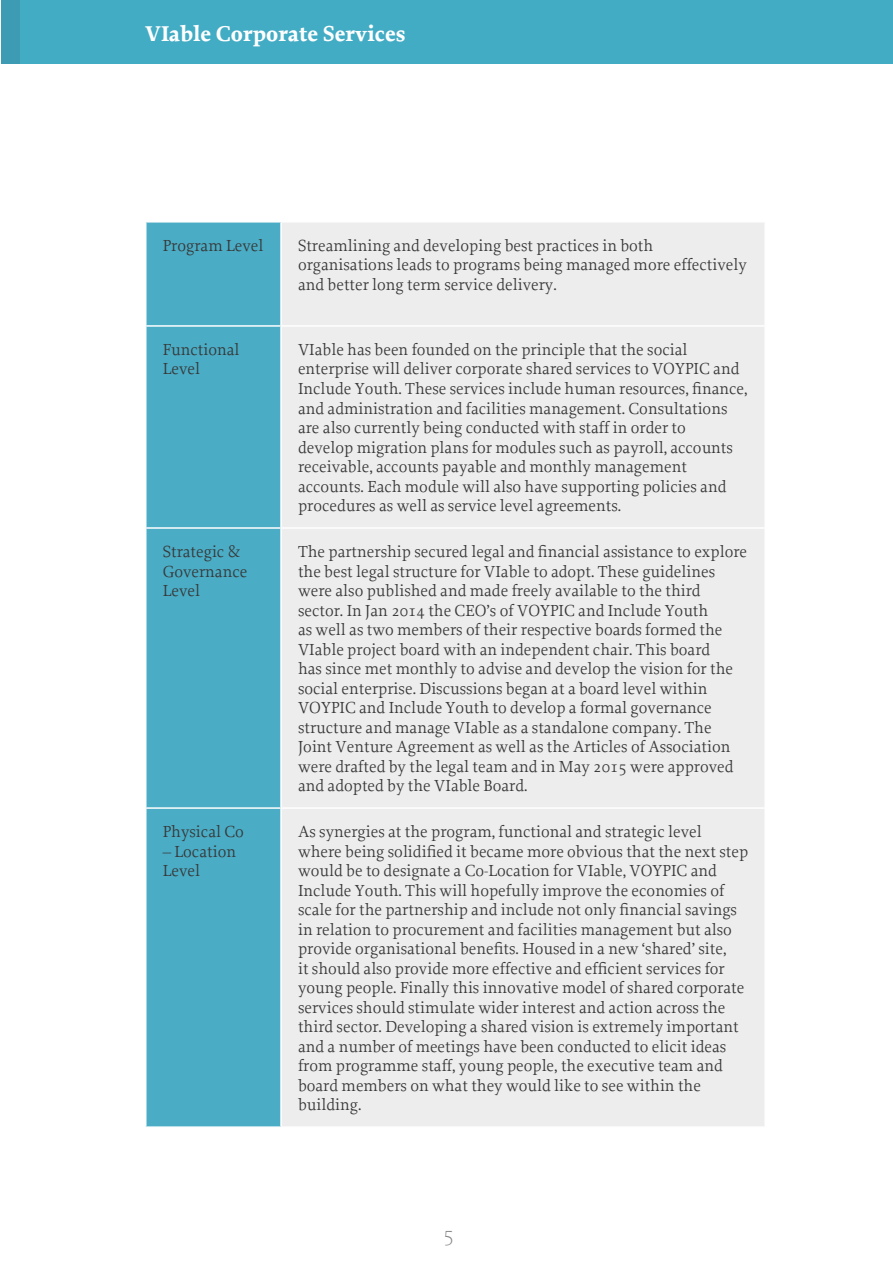
<style>
.page{position:relative;width:893px;height:1263px;background:#fff}
.page>*{position:absolute;margin:0;border:0;box-sizing:border-box;transform-origin:0 0}
.t1{font:700 22.5px "Proforma";color:#fff}
.t2{font:200 22.5px "Proforma";color:#858585}
.t3{font:16.8px/19.5px "Proforma";color:#373636}
</style>
<div class="page">
<div style="left:2px;top:0;width:891px;height:64px;background:#43acc5"></div>
<div style="left:2px;top:0;width:18px;height:64px;background:#3d9cb3"></div>
<div style="left:147px;top:223px;width:133px;height:903px;background:#4aacc5"></div>
<div style="left:282px;top:223px;width:482px;height:903px;background:#ededed"></div>
<hr style="left:145px;top:325px;width:136px;height:2px;background:#fff">
<hr style="left:281px;top:325px;width:485px;height:2px;background:#fff">
<hr style="left:145px;top:527px;width:136px;height:2px;background:#fff">
<hr style="left:281px;top:527px;width:485px;height:2px;background:#fff">
<hr style="left:145px;top:807px;width:136px;height:2px;background:#fff">
<hr style="left:281px;top:807px;width:485px;height:2px;background:#fff">
<h1 class="t1" style="left:145px;top:20px;width:262px">VIable Corporate Services</h1>
<p class="t3" style="left:163px;top:235px;width:102px">Program Level</p>
<p class="t3" style="left:298px;top:235px;width:450px">Streamlining and developing best practices in both organisations leads to programs being managed more effectively and better long term service delivery.</p>
<p class="t3" style="left:163px;top:339px;width:78px">Functional<br>Level</p>
<p class="t3" style="left:298px;top:339px;width:451px">VIable has been founded on the principle that the social enterprise will deliver corporate shared services to VOYPIC and Include Youth. These services include human resources, finance, and administration and facilities management. Consultations are also currently being conducted with staff in order to<br>develop migration plans for modules such as payroll, accounts receivable, accounts payable and monthly management accounts. Each module will also have supporting policies and procedures as well as service level agreements.</p>
<p class="t3" style="left:163px;top:542px;width:86px">Strategic &amp;<br>Governance<br>Level</p>
<p class="t3" style="left:298px;top:542px;width:451px">The partnership secured legal and financial assistance to explore the best legal structure for VIable to adopt. These guidelines were also published and made freely available to the third sector. In Jan 2014 the CEO’s of VOYPIC and Include Youth<br>as well as two members of their respective boards formed the VIable project board with an independent chair. This board<br>has since met monthly to advise and develop the vision for the social enterprise. Discussions began at a board level within VOYPIC and Include Youth to develop a formal governance structure and manage VIable as a standalone company. The Joint Venture Agreement as well as the Articles of Association were drafted by the legal team and in May 2015 were approved and adopted by the VIable Board.</p>
<p class="t3" style="left:163px;top:822px;width:83px">Physical Co</p>
<p class="t3" style="left:163px;top:841px;width:75px">– Location<br>Level</p>
<p class="t3" style="left:298px;top:822px;width:452px">As synergies at the program, functional and strategic level where being solidified it became more obvious that the next step would be to designate a Co-Location for VIable, VOYPIC and Include Youth. This will hopefully improve the economies of scale for the partnership and include not only financial savings in relation to procurement and facilities management but also provide organisational benefits. Housed in a new ‘shared’ site,<br>it should also provide more effective and efficient services for young people. Finally this innovative model of shared corporate services should stimulate wider interest and action across the third sector. Developing a shared vision is extremely important and a number of meetings have been conducted to elicit ideas from programme staff, young people, the executive team and board members on what they would like to see within the building.</p>
<h1 class="t2" style="left:443px;top:1220px;width:13px">5</h1>
</div>
